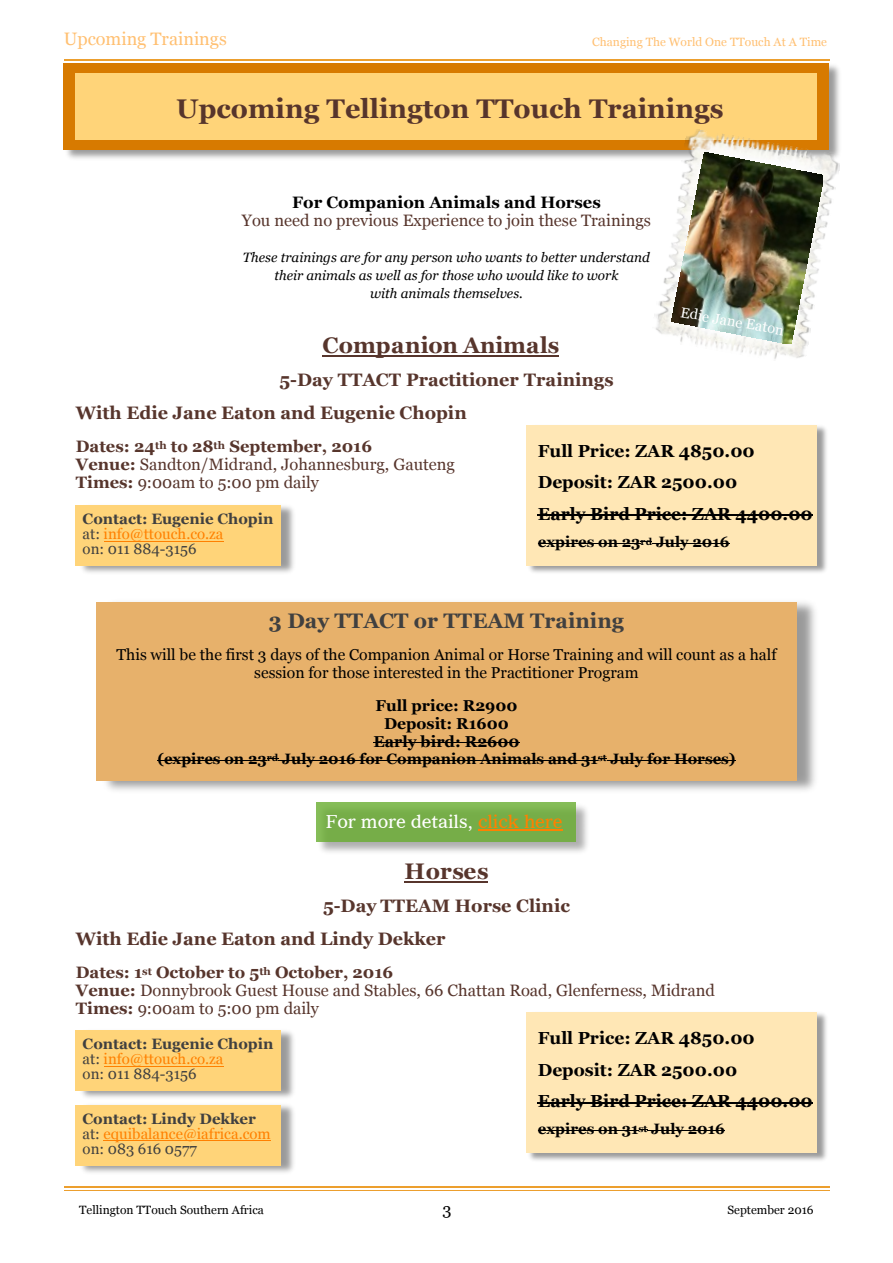
<style>
.page{position:relative;width:893px;height:1263px;background:#fff}
.page>*{position:absolute;margin:0;border:0;box-sizing:border-box;transform-origin:0 0}
.t1{font:700 27px "Georgia";color:#57352c}
.t2{font:700 22.5px "Georgia";color:#57352c}
.t3{font:700 21px "Georgia";color:#404040}
.t4{font:700 18px/33px "Georgia";color:#57352c}
.t5{font:18px "Imperial BT";color:#fff}
.t6{font:18px "Georgia";color:#ffc072}
.t7{font:700 17.4px/31.5px "Georgia";color:#000}
.t8{font:16.5px/18px "Georgia";color:#57352c}
.t9{font:700 16.5px "Georgia";color:#000}
.t10{font:16.5px "Georgia";color:#000}
.t11{font:15.75px/17.9px "Georgia";color:#000;text-align:center}
.t12{font:700 15.75px/17.9px "Georgia";color:#000;text-align:center}
.t13{font:700 15px/15px "Georgia";color:#404040}
.t14{font:700 15px "Georgia";color:#000}
.t15{font:15px/15px "Georgia";color:#ff8000}
.t16{font:14.4px "Georgia";color:#fff}
.t17{font:italic 13.5px/18px "Georgia";color:#000;text-align:center}
.t18{font:12px "Georgia";color:#000}
.t19{font:12px "Georgia";color:#ffc072}
.s1{font-weight:700}
.s2{font-weight:400}
.s3{font-weight:400;color:#ff8000}
.s4{color:#ff8000}
.s5{font-weight:700;color:#404040}
.s6{color:#404040}
</style>
<div class="page">
<hr style="left:64px;top:1190px;width:765px;height:1px;background:#ec9f2e">
<hr style="left:64px;top:1187px;width:765px;height:1px;background:#ec9f2e">
<hr style="left:64px;top:59px;width:765px;height:1px;background:#ec9f2e">
<hr style="left:322px;top:355px;width:237px;height:1px;background:#57352c">
<hr style="left:405px;top:881px;width:83px;height:1px;background:#57352c">
<img style="left:76px;top:1105px;width:218px;height:68px">
<div style="left:76px;top:1105px;width:205px;height:60px;background:#ffd479"></div>
<hr style="left:104px;top:1140px;width:167px;height:1px;background:#ff8000">
<img style="left:82px;top:1031px;width:212px;height:67px">
<div style="left:76px;top:1030px;width:205px;height:61px;background:#ffd479"></div>
<hr style="left:104px;top:1066px;width:119px;height:1px;background:#ff8000">
<img style="left:529px;top:426px;width:298px;height:147px">
<div style="left:526px;top:425px;width:291px;height:141px;background:#ffe7b5"></div>
<hr style="left:538px;top:515px;width:275px;height:1px;background:#000">
<hr style="left:538px;top:543px;width:103px;height:1px;background:#000">
<hr style="left:652px;top:543px;width:77px;height:1px;background:#000">
<img style="left:63px;top:60px;width:776px;height:99px">
<div style="left:64px;top:64px;width:765px;height:86px;background:#d77a00"></div>
<div style="left:76px;top:73px;width:741px;height:67px;background:#ffd479"></div>
<img style="left:650px;top:128px;width:190px;height:231px">
<img style="left:671px;top:153px;width:152px;height:191px">
<img style="left:526px;top:1012px;width:301px;height:149px">
<div style="left:526px;top:1013px;width:291px;height:140px;background:#ffe7b5"></div>
<hr style="left:538px;top:1102px;width:275px;height:1px;background:#000">
<hr style="left:538px;top:1130px;width:101px;height:1px;background:#000">
<hr style="left:647px;top:1130px;width:78px;height:1px;background:#000">
<img style="left:82px;top:506px;width:212px;height:67px">
<div style="left:76px;top:505px;width:205px;height:61px;background:#ffd479"></div>
<hr style="left:104px;top:541px;width:119px;height:1px;background:#ff8000">
<img style="left:96px;top:602px;width:719px;height:189px">
<div style="left:96px;top:602px;width:701px;height:178px;background:#e7b16b"></div>
<hr style="left:373px;top:742px;width:146px;height:1px;background:#000">
<hr style="left:157px;top:760px;width:110px;height:1px;background:#000">
<hr style="left:278px;top:760px;width:320px;height:1px;background:#000">
<hr style="left:607px;top:760px;width:129px;height:1px;background:#000">
<img style="left:316px;top:802px;width:271px;height:50px">
<div style="left:317px;top:802px;width:259px;height:39px;background:#68ad2f;opacity:.8"></div>
<hr style="left:478px;top:830px;width:57px;height:1px;background:#ff8000">
<svg style="left:535px;top:830px;width:27px;height:1px"></svg>
<p class="t6" style="left:64px;top:32px;width:165px">Upcoming Trainings</p>
<p class="t19" style="left:592px;top:37px;width:236px">Changing The World One TTouch At A Time</p>
<h1 class="t1" style="left:176px;top:98px;width:549px">Upcoming Tellington TTouch Trainings</h1>
<p class="t9" style="left:292px;top:195px;width:310px">For Companion Animals and Horses</p>
<p class="t8" style="left:242px;top:212px;width:411px">You need no previous Experience to join these Trainings</p>
<p class="t17" style="left:243px;top:249px;width:409px">These trainings are for any person who wants to better understand their animals as well as for those who would like to work<br>with animals themselves.</p>
<h2 class="t2" style="left:322px;top:336px;width:238px">Companion Animals</h2>
<p class="t4" style="left:76px;top:365px;width:539px;text-indent:204px">5-Day TTACT Practitioner Trainings<br>With Edie Jane Eaton and Eugenie Chopin</p>
<p class="t8" style="left:76px;top:438px;width:381px"><span class="s1">Dates: 24</span><sup>th</sup> <span class="s1">to 28</span><sup>th</sup> <span class="s1">September, 2016<br>Venue:</span> Sandton/Midrand, Johannesburg, Gauteng<br><span class="s1">Times:</span> 9:00am to 5:00 pm daily</p>
<p class="t16" style="left:682px;top:306px;width:106px;rotate:10deg">Edie Jane Eaton</p>
<p class="t7" style="left:538px;top:436px;width:276px">Full Price: ZAR 4850.00<br>Deposit: ZAR 2500.00<br>Early Bird Price: ZAR 4400.00</p>
<p class="t14" style="left:538px;top:536px;width:193px">expires on 23<sup>rd</sup> July 2016</p>
<p class="t13" style="left:83px;top:513px;width:192px">Contact: Eugenie Chopin <span class="s2">at:</span> <span class="s3">info@ttouch.co.za<br></span><span class="s2">on: 011 884-3156</span></p>
<p class="t3" style="left:269px;top:612px;width:357px">3 Day TTACT or TTEAM Training</p>
<p class="t11" style="left:117px;top:647px;width:661px">This will be the first 3 days of the Companion Animal or Horse Training and will count as a half session for those interested in the Practitioner Program</p>
<p class="t12" style="left:373px;top:698px;width:148px">Full price: R2900<br>Deposit: R1600<br>Early bird: R2600</p>
<p class="t14" style="left:157px;top:753px;width:580px">(expires on 23<sup>rd</sup> July 2016 for Companion Animals and 31<sup>st</sup> July for Horses)</p>
<p class="t5" style="left:326px;top:814px;width:238px">For more details, <span class="s4">click here</span></p>
<h2 class="t2" style="left:405px;top:862px;width:86px">Horses</h2>
<p class="t4" style="left:76px;top:891px;width:496px;text-indent:247px">5-Day TTEAM Horse Clinic<br>With Edie Jane Eaton and Lindy Dekker</p>
<p class="t8" style="left:76px;top:965px;width:641px"><span class="s1">Dates: 1</span><sup>st</sup> <span class="s1">October to 5</span><sup>th</sup> <span class="s1">October, 2016<br>Venue:</span> Donnybrook Guest House and Stables, 66 Chattan Road, Glenferness, Midrand<br><span class="s1">Times:</span> 9:00am to 5:00 pm daily</p>
<p class="t13" style="left:83px;top:1038px;width:192px">Contact: Eugenie Chopin <span class="s2">at:</span> <span class="s3">info@ttouch.co.za<br></span><span class="s2">on: 011 884-3156</span></p>
<p class="t15" style="left:83px;top:1112px;width:190px"><span class="s5">Contact: Lindy Dekker </span><span class="s6">at:</span> equibalance@iafrica.com <span class="s6">on: 083 616 0577</span></p>
<p class="t7" style="left:538px;top:1024px;width:276px">Full Price: ZAR 4850.00<br>Deposit: ZAR 2500.00<br>Early Bird Price: ZAR 4400.00</p>
<p class="t14" style="left:538px;top:1123px;width:188px">expires on 31<sup>st</sup> July 2016</p>
<p class="t18" style="left:79px;top:1205px;width:186px">Tellington TTouch Southern Africa</p>
<p class="t18" style="left:728px;top:1205px;width:88px">September 2016</p>
<p class="t10" style="left:443px;top:1202px;width:11px">3</p>
</div>
